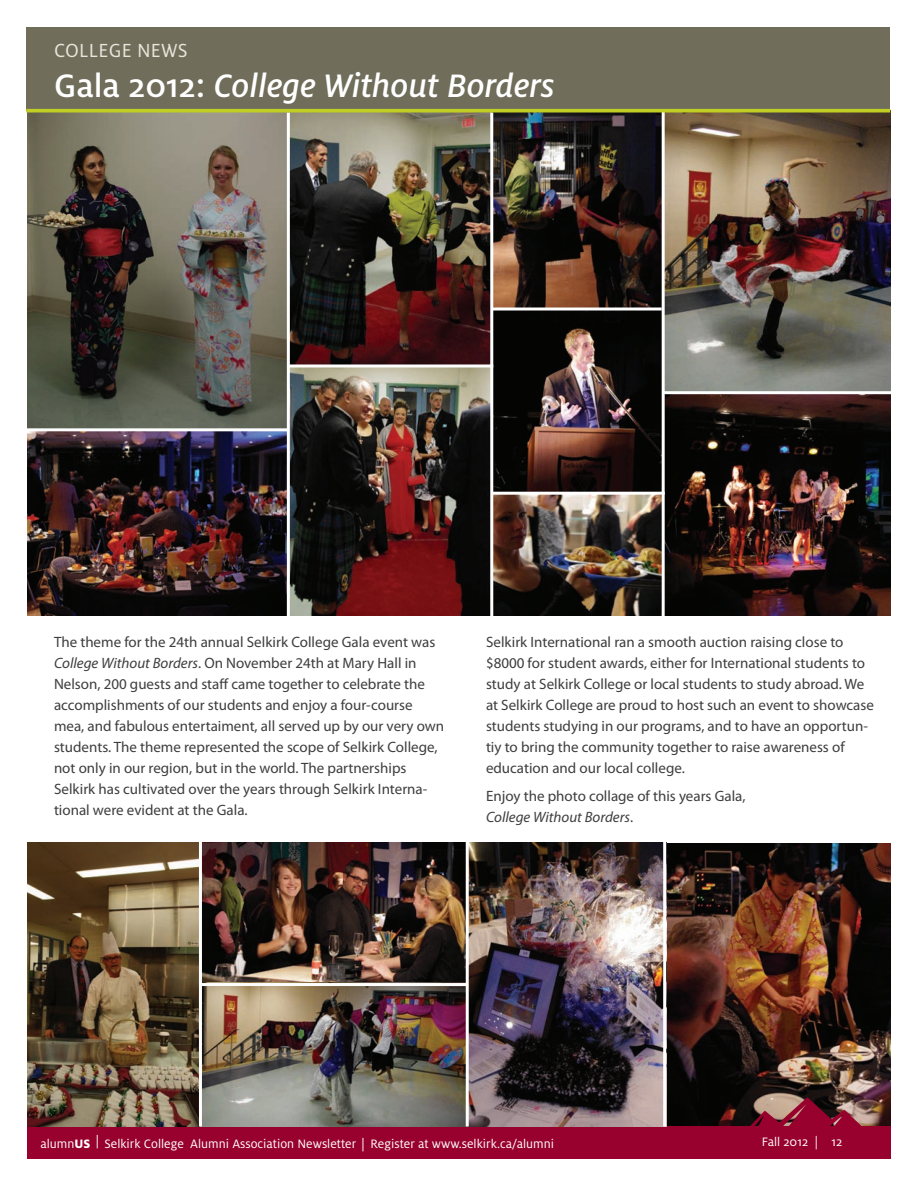
<style>
.page{position:relative;width:918px;height:1188px;background:#fff}
.page>*{position:absolute;margin:0;border:0;box-sizing:border-box;transform-origin:0 0}
.t1{font:italic 500 36px "Milo OT";color:#fff}
.t2{font:21px "Milo OT";letter-spacing:.01em;color:#e9e5db}
.t3{font:15px/21px "Myriad Pro";color:#3e3e3f}
.t4{font:13.5px "Milo OT";color:#fff}
.s1{font-style:normal}
.s2{font-style:italic}
.s3{font-weight:800}
.s4{font-family:"Myriad Pro"}
</style>
<div class="page">
<img style="left:667px;top:843px;width:224px;height:283px">
<div style="left:27px;top:1126px;width:864px;height:34px;background:#98012d"></div>
<svg style="left:748px;top:1097px;width:116px;height:29px"></svg>
<img style="left:27px;top:112px;width:260px;height:320px">
<img style="left:493px;top:112px;width:169px;height:196px">
<img style="left:27px;top:843px;width:172px;height:283px">
<img style="left:493px;top:310px;width:169px;height:305px">
<img style="left:27px;top:432px;width:260px;height:183px">
<img style="left:202px;top:843px;width:264px;height:140px">
<img style="left:202px;top:986px;width:264px;height:140px">
<img style="left:665px;top:111px;width:226px;height:504px">
<img style="left:290px;top:112px;width:200px;height:503px">
<img style="left:469px;top:843px;width:198px;height:283px">
<hr style="left:26px;top:428px;width:262px;height:3px;background:#fff">
<hr style="left:663px;top:391px;width:234px;height:3px;background:#fff">
<hr style="left:492px;top:492px;width:173px;height:3px;background:#fff">
<svg style="left:289px;top:364px;width:202px;height:4px"></svg>
<div style="left:26px;top:27px;width:864px;height:84px;background:#706e5b"></div>
<hr style="left:663px;top:834px;width:3px;height:292px;background:#fff">
<hr style="left:26px;top:109px;width:864px;height:3px;background:#c1ce23">
<h2 class="t2" style="left:54px;top:39px;width:135px">College N ews</h2>
<h1 class="t1" style="left:54px;top:65px;width:502px"><span class="s1">Gala 2012:</span> College Without Borders</h1>
<p class="t3" style="left:54px;top:631px;width:392px">The theme for the 24th annual Selkirk College Gala event was <span class="s2">College Without Borders</span>. On November 24th at Mary Hall in Nelson, 200 guests and staff came together to celebrate the accomplishments of our students and enjoy a four-course mea, and fabulous entertaiment, all served up by our very own students. The theme represented the scope of Selkirk College, not only in our region, but in the world. The partnerships Selkirk has cultivated over the years through Selkirk I nterna&shy;tional were evident at the Gala.</p>
<p class="t3" style="left:486px;top:631px;width:389px">Selkirk I nternational ran a smooth auction raising close to $8000 for student awards, either for I nternational students to study at Selkirk College or local students to study abroad. We at Selkirk College are proud to host such an event to showcase students studying in our programs, and to have an opportun&shy;tiy to bring the community together to raise awareness of education and our local college.</p>
<p class="t3" style="left:486px;top:785px;width:261px">Enjoy the photo collage of this years Gala,<br><span class="s2">College Without Borders</span>.</p>
<p class="t4" style="left:40px;top:1136px;width:515px">alumn<span class="s3">US</span> <sup>|</sup> Selkirk College Alumni Association Newsletter <span class="s4">|</span> Register at www.selkirk.ca/alumni</p>
<p class="t4" style="left:762px;top:1135px;width:82px">Fall 2012 | 12</p>
</div>
